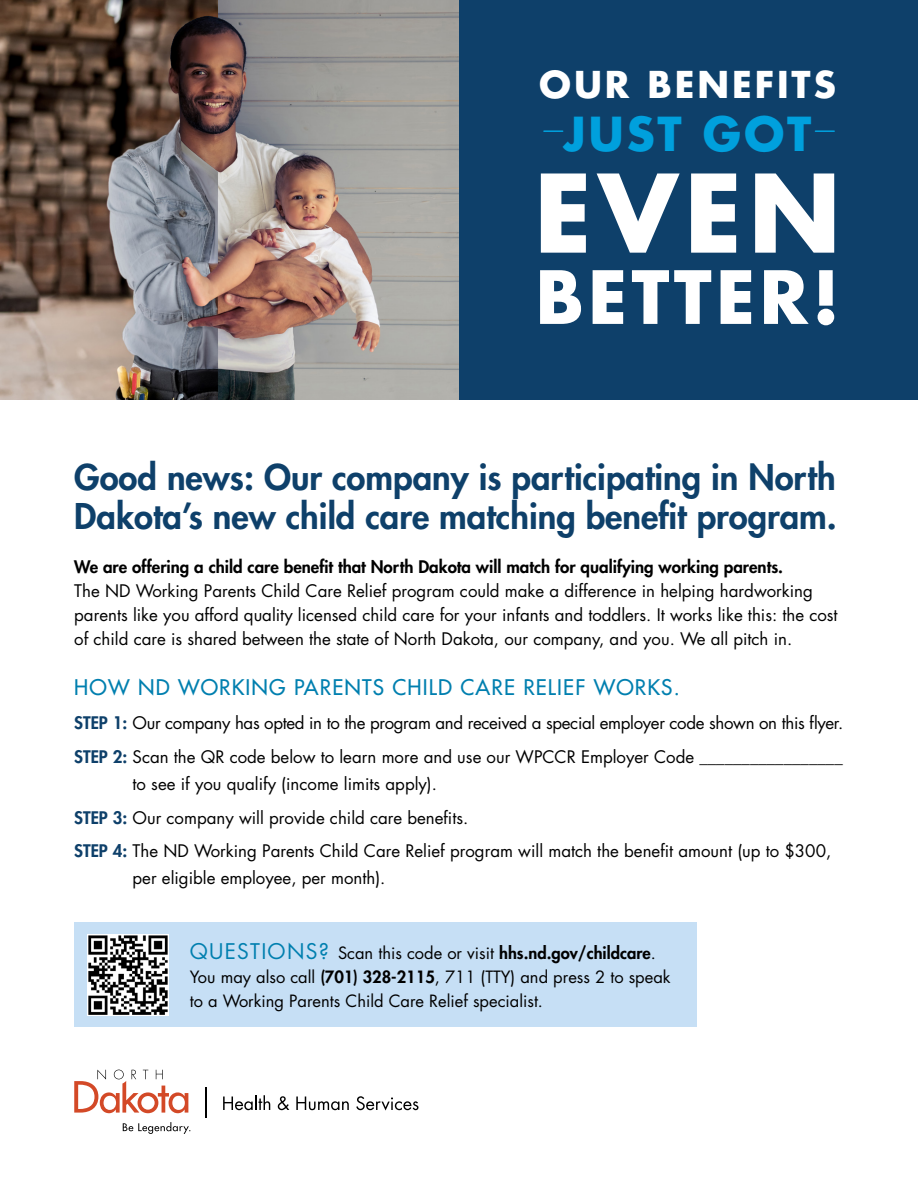
<style>
.page{position:relative;width:918px;height:1188px;background:#fff}
.page>*{position:absolute;margin:0;border:0;box-sizing:border-box;transform-origin:0 0}
.t1{font:700 105px "Futura Std";color:#fff}
.t2{font:700 71.25px "Futura Std";letter-spacing:.06em;color:#fff}
.t3{font:700 45.6px "Futura Std";letter-spacing:.06em;color:#00a0dd}
.t4{font:700 36px "Futura Std";letter-spacing:.08em;color:#fff}
.t5{font:800 34.5px/39px "Futura Std";color:#0e406a}
.t6{font:500 21px "Futura Std";letter-spacing:.055em;color:#007faf}
.t7{font:16.8px/24px "Futura Std";color:#000}
.t8{font:16.8px/33.8px "Futura Std";letter-spacing:-.02em;color:#000}
.t9{font:800 16.8px "Futura Std";color:#000}
.t10{font:16.5px/24px "Futura Std";color:#000}
.s1{font-weight:800;color:#0e406a}
.s2{font-size:21px;color:#007faf}
.s3{font-weight:800}
</style>
<div class="page">
<div style="left:74px;top:922px;width:623px;height:105px;background:#c6dff5"></div>
<hr style="left:205px;top:1087px;width:1px;height:31px;background:#000">
<svg style="left:123px;top:1122px;width:67px;height:12px"></svg>
<svg style="left:74px;top:1070px;width:114px;height:43px"></svg>
<svg style="left:223px;top:1095px;width:47px;height:15px"></svg>
<svg style="left:278px;top:1096px;width:11px;height:14px"></svg>
<svg style="left:296px;top:1097px;width:53px;height:13px"></svg>
<svg style="left:356px;top:1096px;width:62px;height:15px"></svg>
<img style="left:87px;top:934px;width:81px;height:81px">
<div style="left:0;top:0;width:918px;height:399px;background:#0e406a"></div>
<img style="left:0;top:0;width:459px;height:399px">
<svg style="left:544px;top:130px;width:19px;height:2px"></svg>
<svg style="left:815px;top:130px;width:19px;height:2px"></svg>
<h3 class="t4" style="left:539px;top:61px;width:298px">OUR BENEFITS</h3>
<h3 class="t3" style="left:564px;top:103px;width:249px">JUST GOT</h3>
<h1 class="t1" style="left:534px;top:143px;width:308px">EVEN</h1>
<h2 class="t2" style="left:536px;top:250px;width:306px">BETTER!</h2>
<h3 class="t5" style="left:74px;top:458px;width:764px">Good news: Our company is participating in North<br>Dakota’s new child care matching benefit program.</h3>
<p class="t9" style="left:74px;top:556px;width:710px">We are offering a child care benefit that North Dakota will match for qualifying working parents.</p>
<p class="t7" style="left:74px;top:579px;width:765px">The ND Working Parents Child Care Relief program could make a difference in helping hardworking parents like you afford quality licensed child care for your infants and toddlers. It works like this: the cost of child care is shared between the state of North Dakota, our company, and you. We all pitch in.</p>
<p class="t6" style="left:74px;top:674px;width:607px">HOW ND WORKING PARENTS CHILD CARE RELIEF WORKS.</p>
<p class="t8" style="left:74px;top:706px;width:771px"><span class="s1">STEP 1:</span> Our company has opted in to the program and received a special employer code shown on this flyer.<br><span class="s1">STEP 2:</span> Scan the QR code below to learn more and use our WPCCR Employer Code _________________</p>
<p class="t7" style="left:74px;top:767px;width:759px;line-height:33.8px;text-indent:58px">to see if you qualify (income limits apply).<br><span class="s1">STEP 3:</span> Our company will provide child care benefits.<br><span class="s1">STEP 4:</span> The ND Working Parents Child Care Relief program will match the benefit amount (up to $300,</p>
<p class="t7" style="left:133px;top:866px;width:254px">per eligible employee, per month).</p>
<p class="t10" style="left:190px;top:942px;width:482px"><span class="s2">QUESTIONS?</span> Scan this code or visit <span class="s3">hhs.nd.gov/childcare</span>.<br>You may also call <span class="s3">(701) 328-2115</span>, 711 (TTY) and press 2 to speak to a Working Parents Child Care Relief specialist.</p>
</div>
